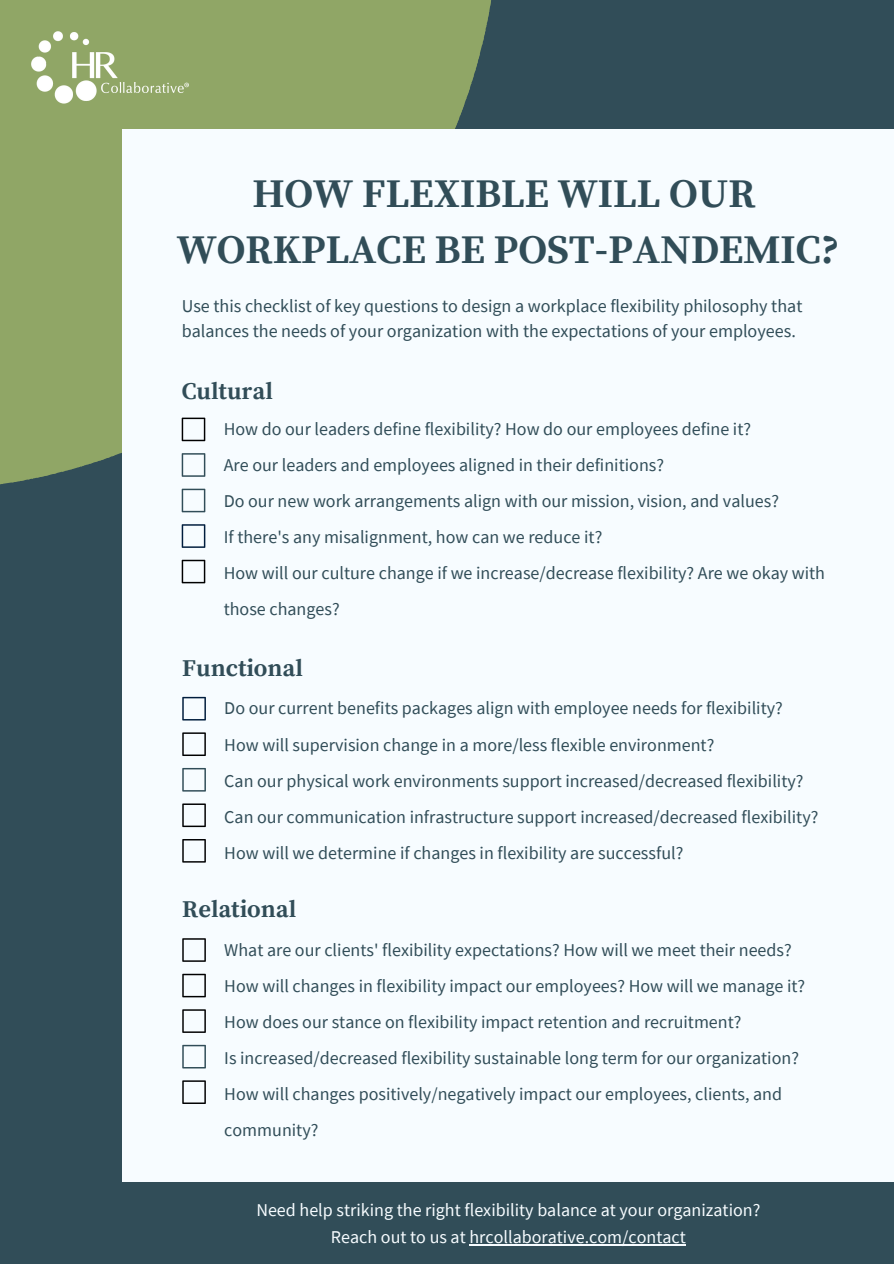
<style>
.page{position:relative;width:894px;height:1264px;background:#fff}
.page>*{position:absolute;margin:0;border:0;box-sizing:border-box;transform-origin:0 0}
.t1{font:700 40.5px "Source Serif Pro";color:#314d58}
.t2{font:700 24px "Source Serif Pro";color:#314d58}
.t3{font:18px/36px "Source Sans Pro";color:#314d58}
.t4{font:18px "Source Sans Pro";color:#f7fcff}
</style>
<div class="page">
<div style="left:0;top:0;width:893px;height:1263px;background:#314d58"></div>
<div style="left:0;top:0;width:491px;height:485px;background:#90a666"></div>
<div style="left:122px;top:129px;width:771px;height:1052px;background:#f7fcff"></div>
<svg style="left:182px;top:417px;width:23px;height:24px"></svg>
<svg style="left:182px;top:453px;width:23px;height:24px"></svg>
<svg style="left:182px;top:488px;width:23px;height:24px"></svg>
<svg style="left:182px;top:524px;width:23px;height:24px"></svg>
<svg style="left:182px;top:559px;width:23px;height:24px"></svg>
<svg style="left:182px;top:697px;width:24px;height:23px"></svg>
<svg style="left:182px;top:732px;width:24px;height:24px"></svg>
<svg style="left:182px;top:768px;width:24px;height:23px"></svg>
<svg style="left:182px;top:803px;width:24px;height:24px"></svg>
<svg style="left:182px;top:839px;width:24px;height:23px"></svg>
<svg style="left:182px;top:938px;width:24px;height:23px"></svg>
<svg style="left:182px;top:973px;width:24px;height:24px"></svg>
<svg style="left:182px;top:1009px;width:24px;height:23px"></svg>
<svg style="left:182px;top:1044px;width:24px;height:24px"></svg>
<svg style="left:182px;top:1080px;width:24px;height:23px"></svg>
<img style="left:31px;top:30px;width:157px;height:74px">
<hr style="left:469px;top:1244px;width:216px;height:1px;background:#f7fcff">
<p class="t1" style="left:252px;top:169px;width:504px">HOW FLEXIBLE WILL OUR</p>
<p class="t1" style="left:177px;top:226px;width:664px">WORKPLACE BE POST-PANDEMIC?</p>
<p class="t3" style="left:182px;top:293px;width:622px;line-height:24.8px">Use this checklist of key questions to design a workplace flexibility philosophy that balances the needs of your organization with the expectations of your employees.</p>
<p class="t2" style="left:182px;top:376px;width:93px">Cultural</p>
<p class="t3" style="left:224px;top:411px;width:528px">How do our leaders define flexibility? How do our employees define it?</p>
<p class="t3" style="left:224px;top:447px;width:441px">Are our leaders and employees aligned in their definitions?</p>
<p class="t3" style="left:224px;top:483px;width:556px">Do our new work arrangements align with our mission, vision, and values?</p>
<p class="t3" style="left:224px;top:519px;width:380px">If there's any misalignment, how can we reduce it?</p>
<p class="t3" style="left:224px;top:555px;width:602px">How will our culture change if we increase/decrease flexibility? Are we okay with those changes?</p>
<p class="t2" style="left:182px;top:654px;width:122px">Functional</p>
<p class="t3" style="left:224px;top:690px;width:560px">Do our current benefits packages align with employee needs for flexibility?</p>
<p class="t3" style="left:224px;top:726px;width:491px">How will supervision change in a more/less flexible environment?</p>
<p class="t3" style="left:224px;top:762px;width:580px">Can our physical work environments support increased/decreased flexibility?</p>
<p class="t3" style="left:224px;top:798px;width:595px">Can our communication infrastructure support increased/decreased flexibility?</p>
<p class="t3" style="left:224px;top:834px;width:460px">How will we determine if changes in flexibility are successful?</p>
<p class="t2" style="left:182px;top:895px;width:115px">Relational</p>
<p class="t3" style="left:224px;top:931px;width:569px">What are our clients' flexibility expectations? How will we meet their needs?</p>
<p class="t3" style="left:224px;top:967px;width:582px">How will changes in flexibility impact our employees? How will we manage it?</p>
<p class="t3" style="left:224px;top:1003px;width:518px">How does our stance on flexibility impact retention and recruitment?</p>
<p class="t3" style="left:224px;top:1039px;width:576px">Is increased/decreased flexibility sustainable long term for our organization?</p>
<p class="t3" style="left:224px;top:1075px;width:559px">How will changes positively/negatively impact our employees, clients, and community?</p>
<p class="t4" style="left:256px;top:1198px;width:505px">Need help striking the right flexibility balance at your organization?</p>
<p class="t4" style="left:331px;top:1225px;width:356px">Reach out to us at hrcollaborative.com/contact</p>
</div>
